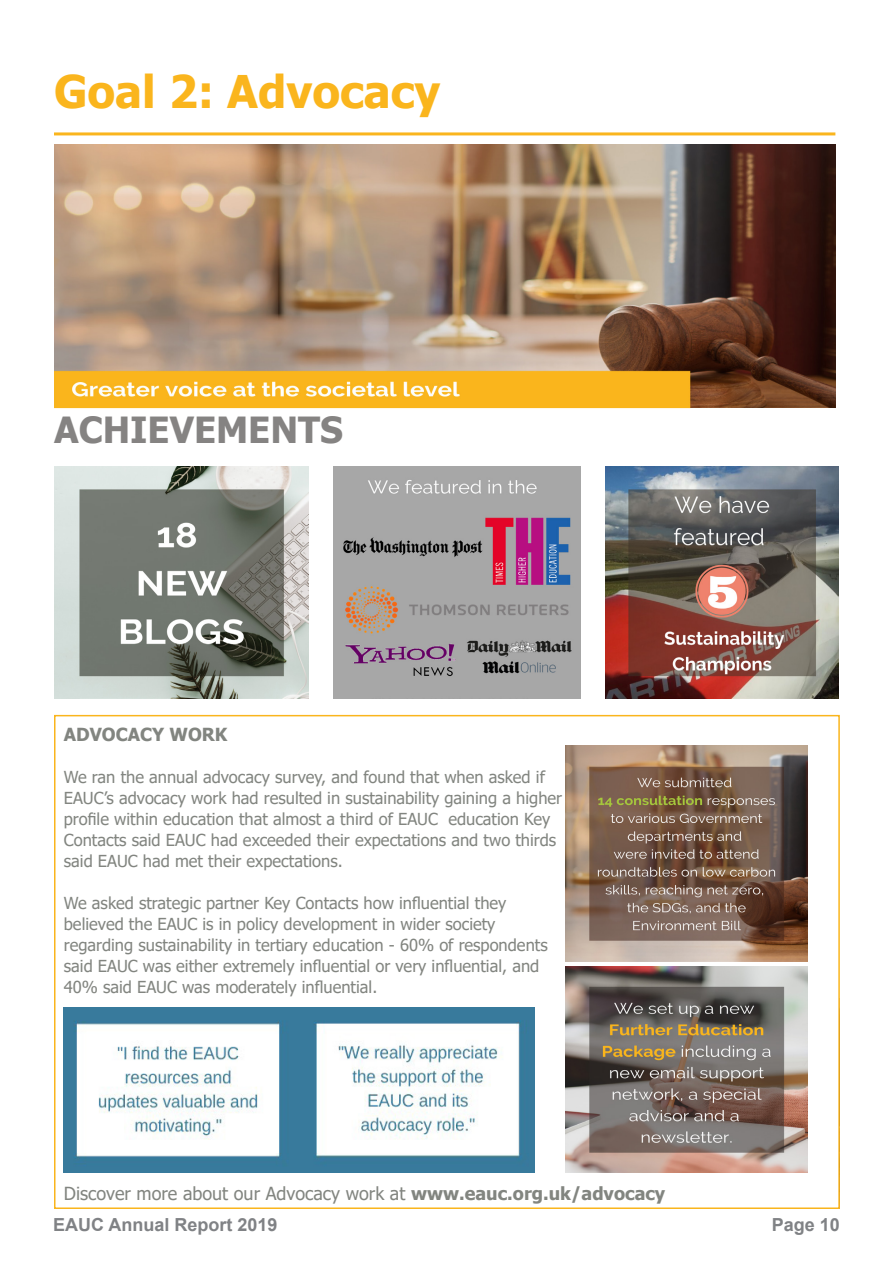
<style>
.page{position:relative;width:893px;height:1263px;background:#fff}
.page>*{position:absolute;margin:0;border:0;box-sizing:border-box;transform-origin:0 0}
.t1{font:700 45px "Tahoma";color:#fab51d}
.t2{font:700 36px "Tahoma";color:#858382}
.t3{font:18px "Tahoma";color:#828580}
.t4{font:700 18px "Arial";color:#808285}
.t5{font:700 18px "Tahoma";color:#828580}
.t6{font:16.5px/21px "Tahoma";color:#828580}
.s1{font-weight:700}
</style>
<div class="page">
<hr style="left:54px;top:132px;width:781px;height:3px;background:#fab51d">
<img style="left:55px;top:145px;width:780px;height:264px">
<img style="left:54px;top:466px;width:254px;height:233px">
<img style="left:605px;top:466px;width:234px;height:233px">
<img style="left:334px;top:466px;width:246px;height:233px">
<div style="left:54px;top:715px;width:786px;height:494px;background:#fff;border:2px solid #fab51d"></div>
<img style="left:64px;top:1008px;width:471px;height:165px">
<img style="left:566px;top:746px;width:242px;height:216px">
<img style="left:566px;top:966px;width:242px;height:207px">
<p class="t1" style="left:54px;top:60px;width:388px">Goal 2: Advocacy</p>
<p class="t2" style="left:54px;top:405px;width:291px">ACHIEVEMENTS</p>
<p class="t5" style="left:64px;top:721px;width:165px">ADVOCACY WORK</p>
<p class="t6" style="left:64px;top:767px;width:500px">We ran the annual advocacy survey, and found that when asked if EAUC’s advocacy work had resulted in sustainability gaining a higher profile within education that almost a third of EAUC education Key Contacts said EAUC had exceeded their expectations and two thirds said EAUC had met their expectations.</p>
<p class="t6" style="left:64px;top:893px;width:444px">We asked strategic partner Key Contacts how influential they</p>
<p class="t6" style="left:64px;top:914px;width:433px">believed the EAUC is in policy development in wider society</p>
<p class="t6" style="left:64px;top:935px;width:485px">regarding sustainability in tertiary education - 60% of respondents said EAUC was either extremely influential or very influential, and</p>
<p class="t6" style="left:64px;top:977px;width:315px">40% said EAUC was moderately influential.</p>
<p class="t3" style="left:64px;top:1181px;width:603px">Discover more about our Advocacy work at <span class="s1">www.eauc.org.uk/advocacy</span></p>
<p class="t4" style="left:53px;top:1212px;width:226px">EAUC Annual Report 2019</p>
<p class="t4" style="left:772px;top:1212px;width:70px">Page 10</p>
</div>
